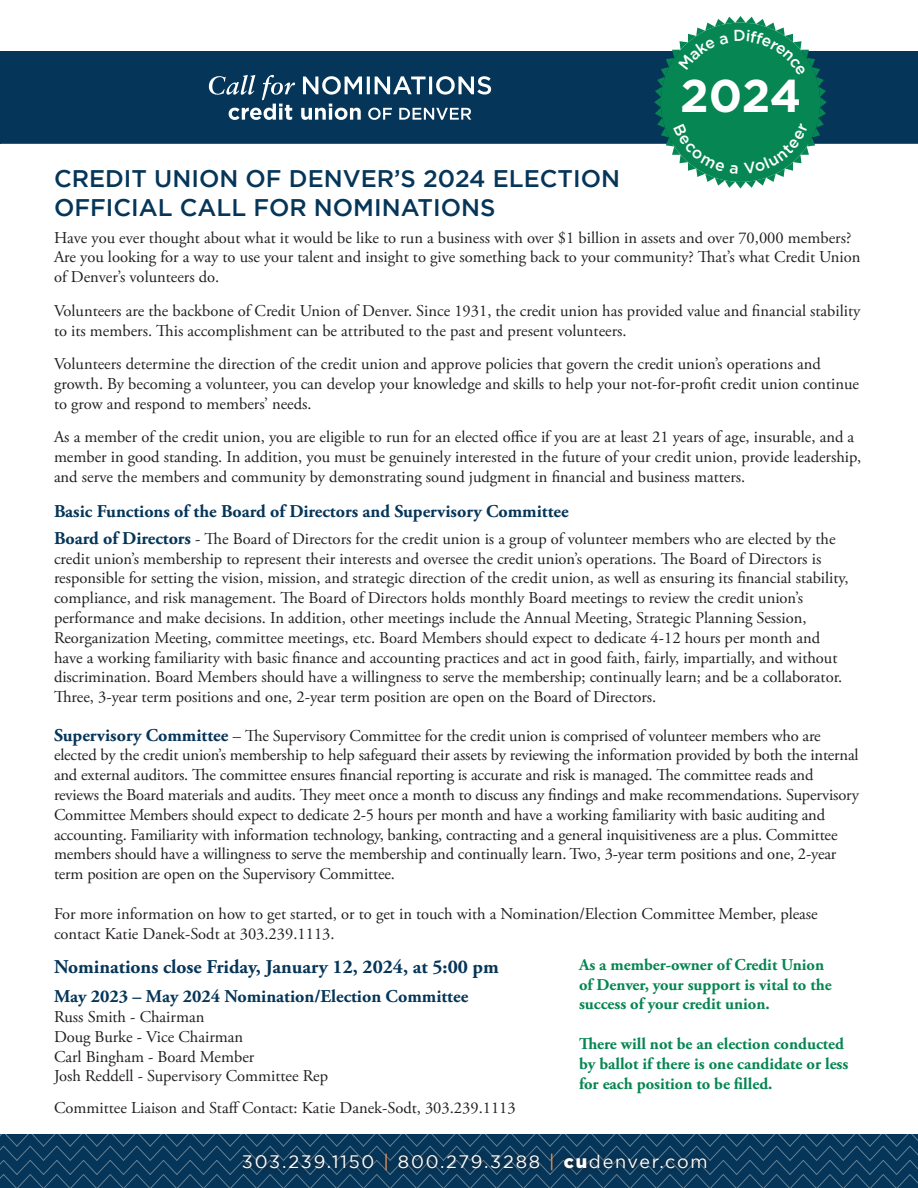
<style>
.page{position:relative;width:918px;height:1188px;background:#fff}
.page>*{position:absolute;margin:0;border:0;box-sizing:border-box;transform-origin:0 0}
.t1{font:700 45.9px "Gotham";color:#fff}
.t2{font:500 24px/28.8px "Gotham";color:#053558}
.t3{font:700 19.5px "Adobe Garamond Pro";color:#053558}
.t4{font:700 18px "Adobe Garamond Pro";color:#053558}
.t5{font:18px "Gotham";letter-spacing:.1em;color:#fff}
.t6{font:16.5px/19.8px "Adobe Garamond Pro";color:#231f20}
.t7{font:700 16.5px/19.8px "Adobe Garamond Pro";color:#058652}
.s1{font-weight:700;font-size:18px;color:#053558}
.s2{color:#f6995c}
.s3{font-weight:900}
</style>
<div class="page">
<svg style="left:0;top:51px;width:918px;height:93px;fill:#053558"></svg>
<svg style="left:439px;top:79px;width:12px;height:13px"></svg>
<svg style="left:463px;top:110px;width:6px;height:4px"></svg>
<div style="left:595px;top:55px;width:177px;height:83px;background:#053558"></div>
<svg style="left:0;top:1134px;width:918px;height:54px"></svg>
<div style="left:238px;top:1149px;width:473px;height:26px;background:#231f20;opacity:.75"></div>
<svg style="left:654px;top:16px;width:173px;height:173px"></svg>
<p class="t1" style="left:680px;top:70px;width:123px">2024</p>
<p class="t2" style="left:54px;top:164px;width:568px">CREDIT UNION OF DENVER’S 2024 ELECTION<br>OFFICIAL CALL FOR NOMINATIONS</p>
<p class="t6" style="left:54px;top:228px;width:808px">Have you ever thought about what it would be like to run a business with over $1 billion in assets and over 70,000 members?<br>Are you looking for a way to use your talent and insight to give something back to your community? That’s what Credit Union of Denver’s volunteers do.</p>
<p class="t6" style="left:54px;top:301px;width:808px">Volunteers are the backbone of Credit Union of Denver. Since 1931, the credit union has provided value and financial stability to its members. This accomplishment can be attributed to the past and present volunteers.</p>
<p class="t6" style="left:54px;top:355px;width:807px">Volunteers determine the direction of the credit union and approve policies that govern the credit union’s operations and growth. By becoming a volunteer, you can develop your knowledge and skills to help your not-for-profit credit union continue to grow and respond to members’ needs.</p>
<p class="t6" style="left:54px;top:428px;width:809px">As a member of the credit union, you are eligible to run for an elected office if you are at least 21 years of age, insurable, and a member in good standing. In addition, you must be genuinely interested in the future of your credit union, provide leadership, and serve the members and community by demonstrating sound judgment in financial and business matters.</p>
<p class="t4" style="left:54px;top:501px;width:516px">Basic Functions of the Board of Directors and Supervisory Committee</p>
<p class="t6" style="left:54px;top:529px;width:796px"><span class="s1">Board of Directors</span> - The Board of Directors for the credit union is a group of volunteer members who are elected by the credit union’s membership to represent their interests and oversee the credit union’s operations. The Board of Directors is responsible for setting the vision, mission, and strategic direction of the credit union, as well as ensuring its financial stability, compliance, and risk management. The Board of Directors holds monthly Board meetings to review the credit union’s performance and make decisions. In addition, other meetings include the Annual Meeting, Strategic Planning Session, Reorganization Meeting, committee meetings, etc. Board Members should expect to dedicate 4-12 hours per month and have a working familiarity with basic finance and accounting practices and act in good faith, fairly, impartially, and without discrimination. Board Members should have a willingness to serve the membership; continually learn; and be a collaborator.<br>Three, 3-year term positions and one, 2-year term position are open on the Board of Directors.</p>
<p class="t6" style="left:54px;top:726px;width:807px"><span class="s1">Supervisory Committee</span> – The Supervisory Committee for the credit union is comprised of volunteer members who are elected by the credit union’s membership to help safeguard their assets by reviewing the information provided by both the internal and external auditors. The committee ensures financial reporting is accurate and risk is managed. The committee reads and reviews the Board materials and audits. They meet once a month to discuss any findings and make recommendations. Supervisory Committee Members should expect to dedicate 2-5 hours per month and have a working familiarity with basic auditing and accounting. Familiarity with information technology, banking, contracting and a general inquisitiveness are a plus. Committee members should have a willingness to serve the membership and continually learn. Two, 3-year term positions and one, 2-year term position are open on the Supervisory Committee.</p>
<p class="t6" style="left:54px;top:904px;width:765px">For more information on how to get started, or to get in touch with a Nomination/Election Committee Member, please contact Katie Danek-Sodt at 303.239.1113.</p>
<p class="t3" style="left:54px;top:955px;width:446px">Nominations close Friday, January 12, 2024, at 5:00 pm</p>
<p class="t4" style="left:54px;top:986px;width:416px">May 2023 – May 2024 Nomination/Election Committee</p>
<p class="t6" style="left:54px;top:1008px;width:152px">Russ Smith - Chairman</p>
<p class="t6" style="left:54px;top:1027px;width:191px">Doug Burke - Vice Chairman</p>
<p class="t6" style="left:54px;top:1047px;width:202px">Carl Bingham - Board Member</p>
<p class="t6" style="left:54px;top:1067px;width:276px">Josh Reddell - Supervisory Committee Rep</p>
<p class="t6" style="left:54px;top:1099px;width:463px">Committee Liaison and Staff Contact: Katie Danek-Sodt, 303.239.1113</p>
<p class="t7" style="left:579px;top:955px;width:254px">As a member-owner of Credit Union of Denver, your support is vital to the success of your credit union.</p>
<p class="t7" style="left:579px;top:1034px;width:271px">There will not be an election conducted by ballot if there is one candidate or less for each position to be filled.</p>
<p class="t5" style="left:242px;top:1152px;width:467px">303.239.1150 <span class="s2">|</span> 800.279.3288 <span class="s2">|</span> <span class="s3">cu</span>denver.com</p>
</div>
